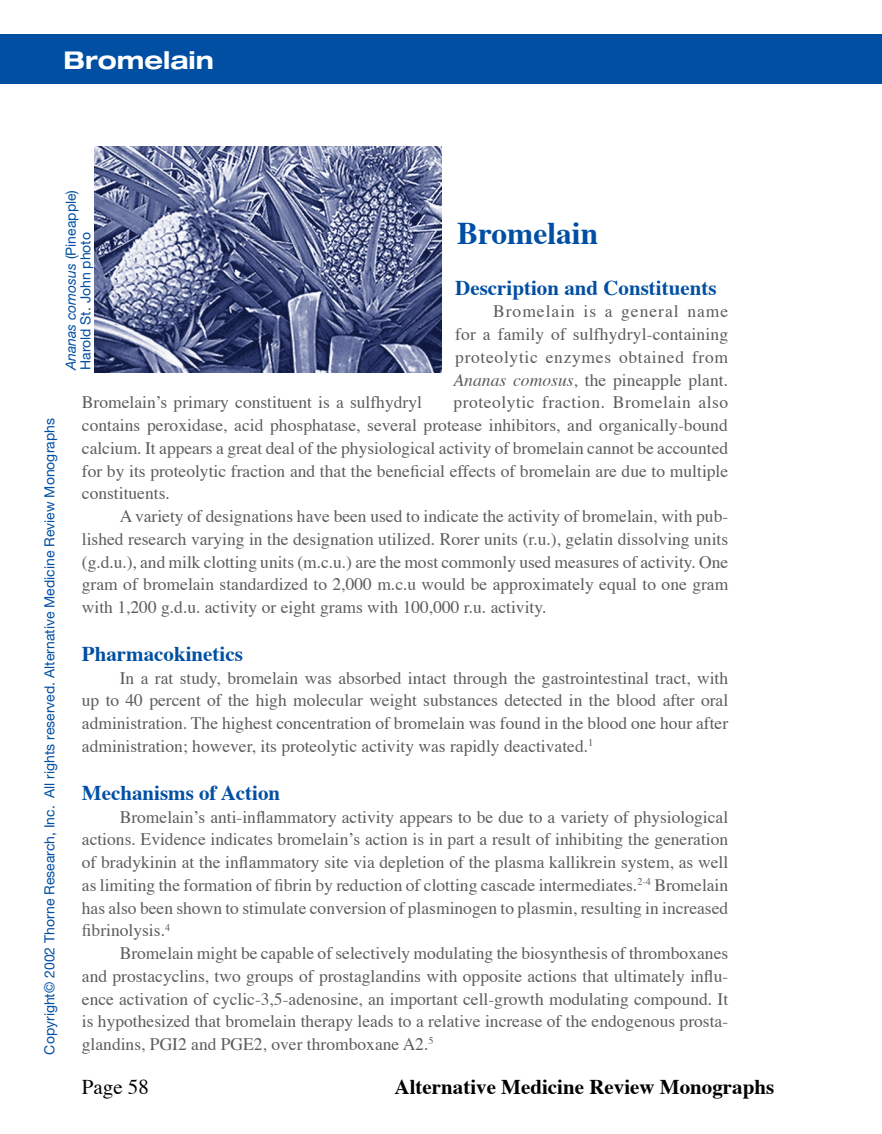
<style>
.page{position:relative;width:882px;height:1134px;background:#fff}
.page>*{position:absolute;margin:0;border:0;box-sizing:border-box;transform-origin:0 0}
.t1{font:700 31.5px "Times";color:#004fa3}
.t2{font:700 expanded 24.5px "Helvetica Neue";color:#fff}
.t3{font:700 21px "Times";color:#004fa3}
.t4{font:700 21px "Times";color:#000}
.t5{font:21px "Times";color:#000}
.t6{font:17.5px/22.8px "Times";color:#5b5c5e;text-align:justify}
.t7{font:14px/14.9px "Helvetica Neue";color:#004fa3}
.s1{font-style:italic}
</style>
<div class="page">
<div style="left:0;top:34px;width:882px;height:50px;background:#004fa3"></div>
<img style="left:95px;top:146px;width:346px;height:226px">
<h2 class="t2" style="left:63px;top:44px;width:152px">Bromelain</h2>
<p class="t7" style="left:63px;top:370px;width:182px;rotate:-90deg"><span class="s1">Ananas comosus</span> (Pineapple)<br>Harold St. John photo</p>
<h1 class="t1" style="left:457px;top:203px;width:143px">Bromelain</h1>
<p class="t3" style="left:455px;top:267px;width:263px">Description and Constituents</p>
<p class="t6" style="left:454px;top:299px;width:276px;text-indent:40px">Bromelain is a general name for a family of sulfhydryl-containing proteolytic enzymes obtained from <span class="s1">Ananas comosus</span>, the pineapple plant.</p>
<p class="t7" style="left:42px;top:1055px;width:638px;rotate:-90deg">Copyright© 2002 Thorne Research, Inc. All rights reserved. Alternative Medicine Review Monographs</p>
<p class="t6" style="left:82px;top:390px;width:648px;text-indent:372px">proteolytic fraction. Bromelain also contains peroxidase, acid phosphatase, several protease inhibitors, and organically-bound calcium. It appears a great deal of the physiological activity of bromelain cannot be accounted for by its proteolytic fraction and that the beneficial effects of bromelain are due to multiple constituents.</p>
<p class="t6" style="left:82px;top:503px;width:648px;text-indent:38px">A variety of designations have been used to indicate the activity of bromelain, with pub&shy;lished research varying in the designation utilized. Rorer units (r.u.), gelatin dissolving units (g.d.u.), and milk clotting units (m.c.u.) are the most commonly used measures of activity. One gram of bromelain standardized to 2,000 m.c.u would be approximately equal to one gram with 1,200 g.d.u. activity or eight grams with 100,000 r.u. activity.</p>
<p class="t3" style="left:82px;top:634px;width:162px">Pharmacokinetics</p>
<p class="t6" style="left:82px;top:665px;width:648px;text-indent:38px">In a rat study, bromelain was absorbed intact through the gastrointestinal tract, with up to 40 percent of the high molecular weight substances detected in the blood after oral administration. The highest concentration of bromelain was found in the blood one hour after administration; however, its proteolytic activity was rapidly deactivated.<sup>1</sup></p>
<p class="t3" style="left:82px;top:773px;width:200px">Mechanisms of Action</p>
<p class="t6" style="left:82px;top:804px;width:648px;text-indent:38px">Bromelain’s anti-inflammatory activity appears to be due to a variety of physiological actions. Evidence indicates bromelain’s action is in part a result of inhibiting the generation of bradykinin at the inflammatory site via depletion of the plasma kallikrein system, as well as limiting the formation of fibrin by reduction of clotting cascade intermediates.<sup>2-4</sup> Bromelain has also been shown to stimulate conversion of plasminogen to plasmin, resulting in increased fibrinolysis.<sup>4</sup></p>
<p class="t6" style="left:82px;top:940px;width:648px;text-indent:38px">Bromelain might be capable of selectively modulating the biosynthesis of thromboxanes and prostacyclins, two groups of prostaglandins with opposite actions that ultimately influ&shy;ence activation of cyclic-3,5-adenosine, an important cell-growth modulating compound. It is hypothesized that bromelain therapy leads to a relative increase of the endogenous prosta&shy;glandins, PGI2 and PGE2, over thromboxane A2.<sup>5</sup></p>
<p class="t6" style="left:82px;top:390px;width:342px">Bromelain’s primary constituent is a sulfhydryl</p>
<p class="t5" style="left:82px;top:1068px;width:69px">Page 58</p>
<p class="t4" style="left:395px;top:1067px;width:381px">Alternative Medicine Review Monographs</p>
</div>
